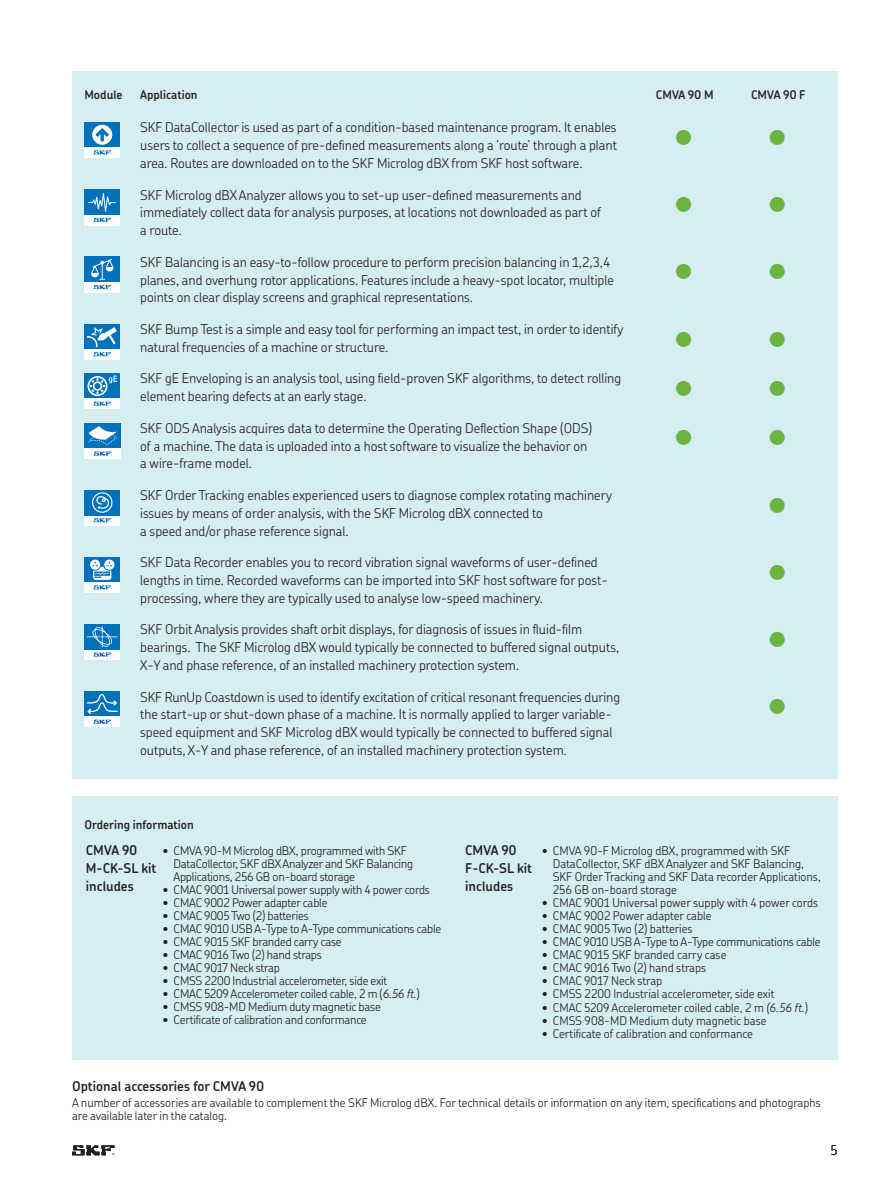
<style>
.page{position:relative;width:893px;height:1191px;background:#fff}
.page>*{position:absolute;margin:0;border:0;box-sizing:border-box;transform-origin:0 0}
.t1{font:300 43.5px "SKF Chevin OT";color:#6cb43f}
.t2{font:300 13.5px/17.9px "SKF Chevin OT";color:#231f20}
.t3{font:600 13.5px/17.9px "SKF Chevin OT";color:#231f20}
.t4{font:300 12px/13px "SKF Chevin OT";letter-spacing:-.015em;color:#231f20}
.t5{font:600 12px "SKF Chevin OT";color:#231f20}
.s1{font-style:italic}
</style>
<div class="page">
<div style="left:72px;top:71px;width:765px;height:708px;background:#d5eef1"></div>
<div style="left:84px;top:122px;width:36px;height:25px;background:#0072bc"></div>
<div style="left:84px;top:147px;width:36px;height:11px;background:#fff"></div>
<svg style="left:92px;top:125px;width:20px;height:29px"></svg>
<div style="left:84px;top:190px;width:36px;height:25px;background:#0072bc"></div>
<div style="left:84px;top:215px;width:36px;height:10px;background:#fff"></div>
<svg style="left:94px;top:218px;width:17px;height:4px"></svg>
<svg style="left:88px;top:193px;width:28px;height:19px"></svg>
<div style="left:84px;top:257px;width:36px;height:25px;background:#0072bc"></div>
<div style="left:84px;top:282px;width:36px;height:10px;background:#fff"></div>
<svg style="left:91px;top:259px;width:22px;height:30px"></svg>
<div style="left:84px;top:324px;width:36px;height:25px;background:#0072bc"></div>
<div style="left:84px;top:349px;width:36px;height:11px;background:#fff"></div>
<svg style="left:94px;top:352px;width:17px;height:4px"></svg>
<svg style="left:87px;top:327px;width:30px;height:19px"></svg>
<div style="left:84px;top:373px;width:36px;height:26px;background:#0072bc"></div>
<div style="left:84px;top:399px;width:36px;height:10px;background:#fff"></div>
<svg style="left:94px;top:402px;width:17px;height:4px"></svg>
<svg style="left:87px;top:376px;width:30px;height:20px"></svg>
<div style="left:84px;top:423px;width:37px;height:25px;background:#0072bc"></div>
<div style="left:84px;top:448px;width:37px;height:11px;background:#fff"></div>
<svg style="left:94px;top:452px;width:17px;height:4px"></svg>
<svg style="left:88px;top:426px;width:29px;height:19px"></svg>
<div style="left:84px;top:515px;width:36px;height:11px;background:#fff"></div>
<div style="left:84px;top:490px;width:36px;height:25px;background:#0072bc"></div>
<svg style="left:92px;top:492px;width:20px;height:30px"></svg>
<div style="left:84px;top:557px;width:36px;height:25px;background:#0072bc"></div>
<div style="left:84px;top:582px;width:36px;height:11px;background:#fff"></div>
<svg style="left:90px;top:560px;width:24px;height:29px"></svg>
<div style="left:84px;top:650px;width:36px;height:10px;background:#fff"></div>
<svg style="left:94px;top:653px;width:17px;height:4px"></svg>
<div style="left:84px;top:624px;width:36px;height:26px;background:#0072bc"></div>
<svg style="left:87px;top:626px;width:31px;height:21px"></svg>
<div style="left:84px;top:691px;width:36px;height:26px;background:#0072bc"></div>
<div style="left:84px;top:717px;width:36px;height:10px;background:#fff"></div>
<svg style="left:94px;top:720px;width:17px;height:4px"></svg>
<svg style="left:87px;top:694px;width:30px;height:20px"></svg>
<div style="left:72px;top:796px;width:765px;height:264px;background:#d5eef1"></div>
<svg style="left:72px;top:1145px;width:43px;height:10px"></svg>
<p class="t5" style="left:84px;top:89px;width:40px">Module</p>
<p class="t5" style="left:140px;top:89px;width:59px">Application</p>
<p class="t5" style="left:656px;top:89px;width:59px">CMVA 90 M</p>
<p class="t5" style="left:751px;top:89px;width:56px">CMVA 90 F</p>
<p class="t2" style="left:140px;top:119px;width:478px;text-align:justify">SKF DataCollector is used as part of a condition-based maintenance program. It enables users to collect a sequence of pre-defined measurements along a ‘route’ through a plant area. Routes are downloaded on to the SKF Microlog dBX from SKF host software.</p>
<h1 class="t1" style="left:674px;top:116px;width:117px">• •</h1>
<p class="t2" style="left:140px;top:187px;width:462px">SKF Microlog dBX Analyzer allows you to set-up user-defined measurements and immediately collect data for analysis purposes, at locations not downloaded as part of a route.</p>
<h1 class="t1" style="left:674px;top:183px;width:117px">• •</h1>
<p class="t2" style="left:140px;top:254px;width:475px">SKF Balancing is an easy-to-follow procedure to perform precision balancing in 1,2,3,4 planes, and overhung rotor applications. Features include a heavy-spot locator, multiple points on clear display screens and graphical representations.</p>
<h1 class="t1" style="left:674px;top:251px;width:117px">• •</h1>
<p class="t2" style="left:140px;top:321px;width:484px">SKF Bump Test is a simple and easy tool for performing an impact test, in order to identify natural frequencies of a machine or structure.</p>
<h1 class="t1" style="left:674px;top:318px;width:117px">• •</h1>
<p class="t2" style="left:140px;top:370px;width:482px">SKF gE Enveloping is an analysis tool, using field-proven SKF algorithms, to detect rolling element bearing defects at an early stage.</p>
<h1 class="t1" style="left:674px;top:367px;width:117px">• •</h1>
<p class="t2" style="left:140px;top:420px;width:453px">SKF ODS Analysis acquires data to determine the Operating Deflection Shape (ODS) of a machine. The data is uploaded into a host software to visualize the behavior on a wire-frame model.</p>
<h1 class="t1" style="left:674px;top:417px;width:117px">• •</h1>
<p class="t2" style="left:140px;top:487px;width:473px">SKF Order Tracking enables experienced users to diagnose complex rotating machinery issues by means of order analysis, with the SKF Microlog dBX connected to<br>a speed and/or phase reference signal.</p>
<h1 class="t1" style="left:767px;top:484px;width:23px">•</h1>
<p class="t2" style="left:140px;top:554px;width:469px">SKF Data Recorder enables you to record vibration signal waveforms of user-defined lengths in time. Recorded waveforms can be imported into SKF host software for post - processing, where they are typically used to analyse low-speed machinery.</p>
<h1 class="t1" style="left:767px;top:551px;width:23px">•</h1>
<p class="t2" style="left:140px;top:621px;width:480px">SKF Orbit Analysis provides shaft orbit displays, for diagnosis of issues in fluid-film bearings. The SKF Microlog dBX would typically be connected to buffered signal outputs,<br>X-Y and phase reference, of an installed machinery protection system.</p>
<h1 class="t1" style="left:767px;top:618px;width:23px">•</h1>
<p class="t2" style="left:140px;top:688px;width:481px">SKF RunUp Coastdown is used to identify excitation of critical resonant frequencies during the start-up or shut-down phase of a machine. It is normally applied to larger variable&shy;speed equipment and SKF Microlog dBX would typically be connected to buffered signal outputs, X-Y and phase reference, of an installed machinery protection system.</p>
<h1 class="t1" style="left:767px;top:685px;width:23px">•</h1>
<p class="t5" style="left:84px;top:819px;width:111px">Ordering information</p>
<p class="t3" style="left:86px;top:842px;width:72px">CMVA 90<br>M-CK-SL kit includes</p>
<p class="t4" style="left:173px;top:845px;width:241px;text-indent:-11px">• CMVA 90-M Microlog dBX, programmed with SKF<br>DataCollector, SKF dBX Analyzer and SKF Balancing<br>Applications, 256 GB on-board storage</p>
<p class="t4" style="left:163px;top:884px;width:269px">• CMAC 9001 Universal power supply with 4 power cords</p>
<p class="t4" style="left:163px;top:897px;width:166px">• CMAC 9002 Power adapter cable</p>
<p class="t4" style="left:163px;top:910px;width:147px">• CMAC 9005 Two (2) batteries</p>
<p class="t4" style="left:163px;top:923px;width:280px">• CMAC 9010 USB A-Type to A-Type communications cable</p>
<p class="t4" style="left:163px;top:936px;width:180px">• CMAC 9015 SKF branded carry case</p>
<p class="t4" style="left:163px;top:949px;width:161px">• CMAC 9016 Two (2) hand straps</p>
<p class="t4" style="left:163px;top:962px;width:118px">• CMAC 9017 Neck strap</p>
<p class="t4" style="left:163px;top:975px;width:226px">• CMSS 2200 Industrial accelerometer, side exit</p>
<p class="t4" style="left:163px;top:988px;width:258px">• CMAC 5209 Accelerometer coiled cable, 2 m (<span class="s1">6.56 ft.</span>)</p>
<p class="t4" style="left:163px;top:1001px;width:220px">• CMSS 908-MD Medium duty magnetic base</p>
<p class="t4" style="left:163px;top:1014px;width:205px">• Certificate of calibration and conformance</p>
<p class="t3" style="left:465px;top:842px;width:68px">CMVA 90<br>F-CK-SL kit includes</p>
<p class="t4" style="left:552px;top:845px;width:269px;text-indent:-11px">• CMVA 90-F Microlog dBX, programmed with SKF DataCollector, SKF dBX Analyzer and SKF Balancing, SKF Order Tracking and SKF Data recorder Applications, 256 GB on-board storage</p>
<p class="t4" style="left:542px;top:897px;width:277px">• CMAC 9001 Universal power supply with 4 power cords</p>
<p class="t4" style="left:542px;top:910px;width:171px">• CMAC 9002 Power adapter cable</p>
<p class="t4" style="left:542px;top:923px;width:152px">• CMAC 9005 Two (2) batteries</p>
<p class="t4" style="left:542px;top:936px;width:280px">• CMAC 9010 USB A-Type to A-Type communications cable</p>
<p class="t4" style="left:542px;top:949px;width:186px">• CMAC 9015 SKF branded carry case</p>
<p class="t4" style="left:542px;top:962px;width:165px">• CMAC 9016 Two (2) hand straps</p>
<p class="t4" style="left:542px;top:975px;width:122px">• CMAC 9017 Neck strap</p>
<p class="t4" style="left:542px;top:988px;width:234px">• CMSS 2200 Industrial accelerometer, side exit</p>
<p class="t4" style="left:542px;top:1001px;width:267px">• CMAC 5209 Accelerometer coiled cable, 2 m <span class="s1">(6.56 ft.</span>)</p>
<p class="t4" style="left:542px;top:1014px;width:226px">• CMSS 908-MD Medium duty magnetic base</p>
<p class="t4" style="left:542px;top:1027px;width:212px">• Certificate of calibration and conformance</p>
<p class="t3" style="left:72px;top:1078px;width:193px">Optional accessories for CMVA 90</p>
<p class="t4" style="left:72px;top:1097px;width:750px">A number of accessories are available to complement the SKF Microlog dBX. For technical details or information on any item, specifications and photographs are available later in the catalog.</p>
<p class="t2" style="left:830px;top:1142px;width:9px">5</p>
</div>
